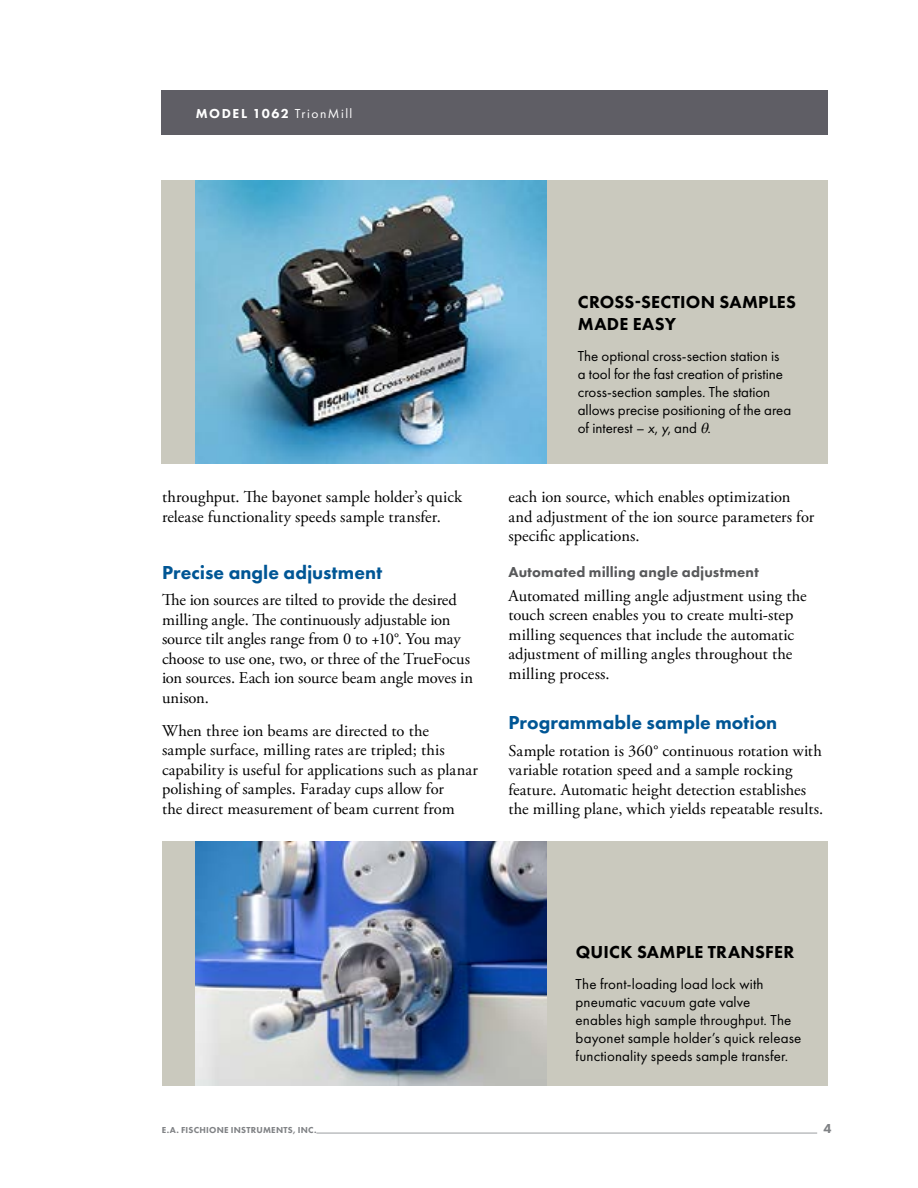
<style>
.page{position:relative;width:918px;height:1188px;background:#fff}
.page>*{position:absolute;margin:0;border:0;box-sizing:border-box;transform-origin:0 0}
.t1{font:800 19.5px "Futura PT";color:#005695}
.t2{font:800 18px/21.6px "Futura PT";letter-spacing:.01em;color:#000}
.t3{font:16.5px/19.5px "Adobe Garamond Pro";color:#000}
.t4{font:15px/18px "Futura PT";letter-spacing:.005em;color:#000}
.t5{font:800 15px "Futura PT";letter-spacing:.01em;color:#58595b}
.t6{font:800 13.5px "Futura PT";letter-spacing:.115em;color:#fff}
.t7{font:800 13.5px "Futura PT";color:#808285}
.t8{font:800 9px "Futura PT";letter-spacing:.025em;color:#808285}
.s1{font-weight:400}
.s2{font-style:italic}
</style>
<div class="page">
<hr style="left:316px;top:1132px;width:501px;height:2px;background:#bcbec0">
<div style="left:162px;top:90px;width:666px;height:45px;background:#5f5e65"></div>
<div style="left:162px;top:180px;width:666px;height:283px;background:#cac9be"></div>
<img style="left:196px;top:180px;width:351px;height:283px">
<div style="left:162px;top:841px;width:666px;height:244px;background:#cac9be"></div>
<img style="left:196px;top:841px;width:351px;height:244px">
<p class="t6" style="left:196px;top:105px;width:158px">MODEL 1062 <span class="s1">TrionMill</span></p>
<p class="t3" style="left:162px;top:488px;width:302px">throughput. The bayonet sample holder’s quick release functionality speeds sample transfer.</p>
<p class="t1" style="left:162px;top:560px;width:222px">Precise angle adjustment</p>
<p class="t3" style="left:162px;top:591px;width:313px">The ion sources are tilted to provide the desired milling angle. The continuously adjustable ion source tilt angles range from 0 to +10°. You may choose to use one, two, or three of the TrueFocus ion sources. Each ion source beam angle moves in unison.</p>
<p class="t3" style="left:162px;top:721px;width:317px">When three ion beams are directed to the<br>sample surface, milling rates are tripled; this capability is useful for applications such as planar polishing of samples. Faraday cups allow for<br>the direct measurement of beam current from</p>
<p class="t2" style="left:578px;top:291px;width:220px">CROSS-SECTION SAMPLES<br>MADE EASY</p>
<p class="t4" style="left:578px;top:347px;width:215px">The optional cross-section station is<br>a tool for the fast creation of pristine cross-section samples. The station allows precise positioning of the area of interest – <span class="s2">x</span>, <span class="s2">y</span>, and .</p>
<p class="t3" style="left:508px;top:488px;width:307px">each ion source, which enables optimization and adjustment of the ion source parameters for specific applications.</p>
<p class="t5" style="left:508px;top:563px;width:252px">Automated milling angle adjustment</p>
<p class="t3" style="left:508px;top:587px;width:300px">Automated milling angle adjustment using the touch screen enables you to create multi-step milling sequences that include the automatic adjustment of milling angles throughout the milling process.</p>
<p class="t1" style="left:508px;top:711px;width:270px">Programmable sample motion</p>
<p class="t3" style="left:508px;top:741px;width:316px">Sample rotation is 360° continuous rotation with variable rotation speed and a sample rocking feature. Automatic height detection establishes the milling plane, which yields repeatable results.</p>
<p class="t2" style="left:576px;top:941px;width:220px">QUICK SAMPLE TRANSFER</p>
<p class="t4" style="left:576px;top:975px;width:227px">The front-loading load lock with pneumatic vacuum gate valve<br>enables high sample throughput. The bayonet sample holder’s quick release functionality speeds sample transfer.</p>
<p class="t8" style="left:162px;top:1124px;width:156px">E.A. FISCHIONE INSTRUMENTS, INC.</p>
<p class="t7" style="left:824px;top:1120px;width:10px">4</p>
</div>
